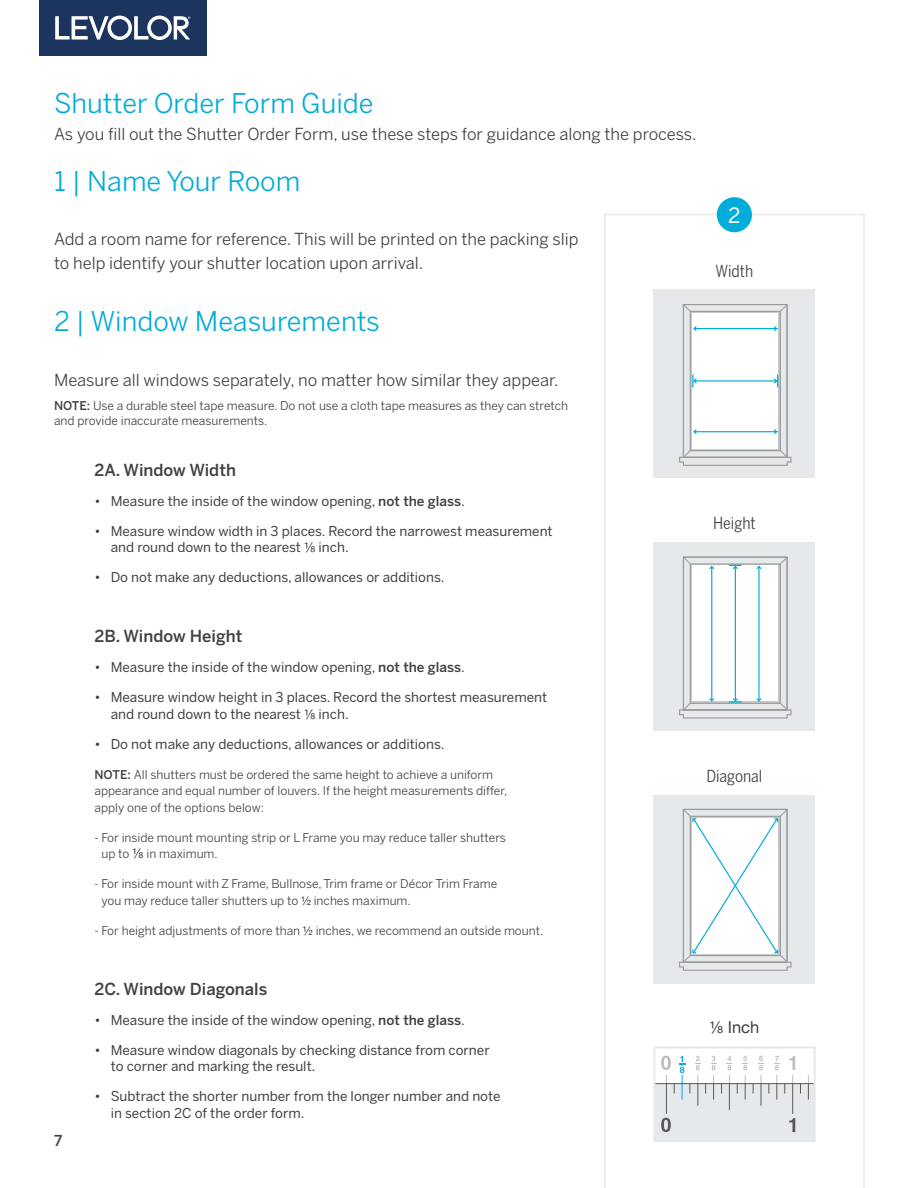
<style>
.page{position:relative;width:918px;height:1188px;background:#fff}
.page>*{position:absolute;margin:0;border:0;box-sizing:border-box;transform-origin:0 0}
.t1{font:27px "Benton Sans";color:#00acd8}
.t2{font:21px "Benton Sans";color:#fff}
.t3{font:16.5px/24px "Benton Sans";color:#414042}
.t4{font:500 16.5px "Benton Sans";color:#414042}
.t5{font:16.5px "Benton Sans Cond";color:#414042}
.t6{font:16.5px "Helvetica Neue";color:#414042}
.t7{font:500 15px "Benton Sans";color:#414042}
.t8{font:13.5px/16.5px "Benton Sans";color:#414042}
.t9{font:12px/16.5px "Benton Sans";color:#414042}
.s1{font-weight:500}
.s2{font-family:"Helvetica Neue"}
.s3{font-family:"Helvetica Neue";font-size:13.5px}
</style>
<div class="page">
<div style="left:39px;top:0;width:167px;height:56px;background:#1c355e"></div>
<svg style="left:55px;top:16px;width:135px;height:24px"></svg>
<svg style="left:604px;top:214px;width:261px;height:974px"></svg>
<div style="left:653px;top:542px;width:162px;height:189px;background:#e5e9eb"></div>
<div style="left:653px;top:795px;width:162px;height:189px;background:#e5e9eb"></div>
<div style="left:653px;top:290px;width:162px;height:188px;background:#e5e9eb"></div>
<div style="left:683px;top:304px;width:105px;height:154px;border:1px solid #9b9b9b"></div>
<div style="left:690px;top:311px;width:91px;height:140px;border:1px solid #9b9b9b"></div>
<div style="left:692px;top:313px;width:86px;height:135px;background:#fff"></div>
<svg style="left:779px;top:304px;width:9px;height:9px"></svg>
<svg style="left:682px;top:304px;width:10px;height:9px"></svg>
<svg style="left:679px;top:449px;width:112px;height:17px"></svg>
<hr style="left:695px;top:328px;width:81px;height:1px;background:#00add8">
<svg style="left:773px;top:326px;width:5px;height:5px"></svg>
<svg style="left:693px;top:326px;width:5px;height:5px"></svg>
<hr style="left:695px;top:431px;width:81px;height:1px;background:#00add8">
<svg style="left:773px;top:429px;width:5px;height:6px"></svg>
<svg style="left:693px;top:429px;width:5px;height:6px"></svg>
<hr style="left:695px;top:380px;width:81px;height:2px;background:#00add8">
<svg style="left:692px;top:375px;width:6px;height:12px"></svg>
<svg style="left:773px;top:375px;width:5px;height:12px"></svg>
<div style="left:717px;top:197px;width:35px;height:35px;background:#00acd8;border-radius:50%"></div>
<div style="left:683px;top:557px;width:105px;height:154px;border:1px solid #9b9b9b"></div>
<div style="left:690px;top:563px;width:91px;height:141px;border:1px solid #9b9b9b"></div>
<div style="left:692px;top:566px;width:86px;height:135px;background:#fff"></div>
<svg style="left:779px;top:556px;width:9px;height:9px"></svg>
<svg style="left:682px;top:556px;width:10px;height:9px"></svg>
<hr style="left:735px;top:567px;width:1px;height:133px;background:#00add8">
<hr style="left:711px;top:567px;width:1px;height:133px;background:#00add8">
<svg style="left:708px;top:565px;width:8px;height:5px"></svg>
<hr style="left:758px;top:567px;width:2px;height:133px;background:#00add8">
<svg style="left:755px;top:565px;width:8px;height:5px"></svg>
<svg style="left:679px;top:697px;width:112px;height:21px"></svg>
<svg style="left:729px;top:565px;width:12px;height:5px"></svg>
<svg style="left:679px;top:809px;width:112px;height:162px"></svg>
<svg style="left:656px;top:1056px;width:157px;height:83px"></svg>
<div style="left:653px;top:1047px;width:163px;height:95px;border:2px solid #e5e9eb"></div>
<h1 class="t1" style="left:54px;top:87px;width:321px">Shutter Order Form Guide</h1>
<p class="t3" style="left:54px;top:121px;width:644px">As you fill out the Shutter Order Form, use these steps for guidance along the process.</p>
<h1 class="t1" style="left:54px;top:165px;width:248px">1 | Name Your Room</h1>
<p class="t3" style="left:54px;top:226px;width:526px">Add a room name for reference. This will be printed on the packing slip to help identify your shutter location upon arrival.</p>
<h1 class="t1" style="left:54px;top:305px;width:327px">2 | Window Measurements</h1>
<p class="t3" style="left:54px;top:367px;width:506px">Measure all windows separately, no matter how similar they appear.</p>
<p class="t9" style="left:54px;top:398px;width:516px;line-height:15px"><span class="s1">NOTE:</span> Use a durable steel tape measure. Do not use a cloth tape measures as they can stretch and provide inaccurate measurements.</p>
<p class="t4" style="left:94px;top:460px;width:143px">2A. Window Width</p>
<p class="t8" style="left:94px;top:492px;width:372px">• Measure the inside of the window opening, <span class="s1">not the glass</span>.</p>
<p class="t8" style="left:111px;top:522px;width:443px;text-indent:-16px">• Measure window width in 3 places. Record the narrowest measurement and round down to the nearest <span class="s2">⅛</span> inch.</p>
<p class="t8" style="left:94px;top:569px;width:352px">• Do not make any deductions, allowances or additions.</p>
<h2 class="t2" style="left:728px;top:203px;width:14px">2</h2>
<p class="t5" style="left:716px;top:261px;width:39px">Width</p>
<p class="t5" style="left:713px;top:514px;width:44px">Height</p>
<p class="t4" style="left:94px;top:626px;width:149px">2B. Window Height</p>
<p class="t8" style="left:94px;top:659px;width:372px">• Measure the inside of the window opening, <span class="s1">not the glass</span>.</p>
<p class="t8" style="left:111px;top:689px;width:438px;text-indent:-16px">• Measure window height in 3 places. Record the shortest measurement and round down to the nearest <span class="s2">⅛</span> inch.</p>
<p class="t8" style="left:94px;top:735px;width:352px">• Do not make any deductions, allowances or additions.</p>
<p class="t9" style="left:94px;top:766px;width:414px"><span class="s1">NOTE:</span> All shutters must be ordered the same height to achieve a uniform appearance and equal number of louvers. If the height measurements differ, apply one of the options below:</p>
<p class="t9" style="left:101px;top:829px;width:406px;text-indent:-7px">- For inside mount mounting strip or L Frame you may reduce taller shutters up to <span class="s3">⅛</span> in maximum.</p>
<p class="t9" style="left:102px;top:875px;width:397px;text-indent:-7px">- For inside mount with Z Frame, Bullnose, Trim frame or Décor Trim Frame you may reduce taller shutters up to <span class="s2">½</span> inches maximum.</p>
<p class="t9" style="left:95px;top:922px;width:450px">- For height adjustments of more than <span class="s2">½</span> inches, we recommend an outside mount.</p>
<p class="t5" style="left:706px;top:767px;width:58px">Diagonal</p>
<p class="t7" style="left:54px;top:1132px;width:10px">7</p>
<p class="t4" style="left:94px;top:979px;width:174px">2C. Window Diagonals</p>
<p class="t8" style="left:94px;top:1011px;width:372px">• Measure the inside of the window opening, <span class="s1">not the glass</span>.</p>
<p class="t8" style="left:111px;top:1041px;width:381px;text-indent:-16px">• Measure window diagonals by checking distance from corner to corner and marking the result.</p>
<p class="t8" style="left:111px;top:1088px;width:391px;text-indent:-16px">• Subtract the shorter number from the longer number and note in section 2C of the order form.</p>
<p class="t6" style="left:709px;top:1016px;width:51px">⅛ Inch</p>
</div>
